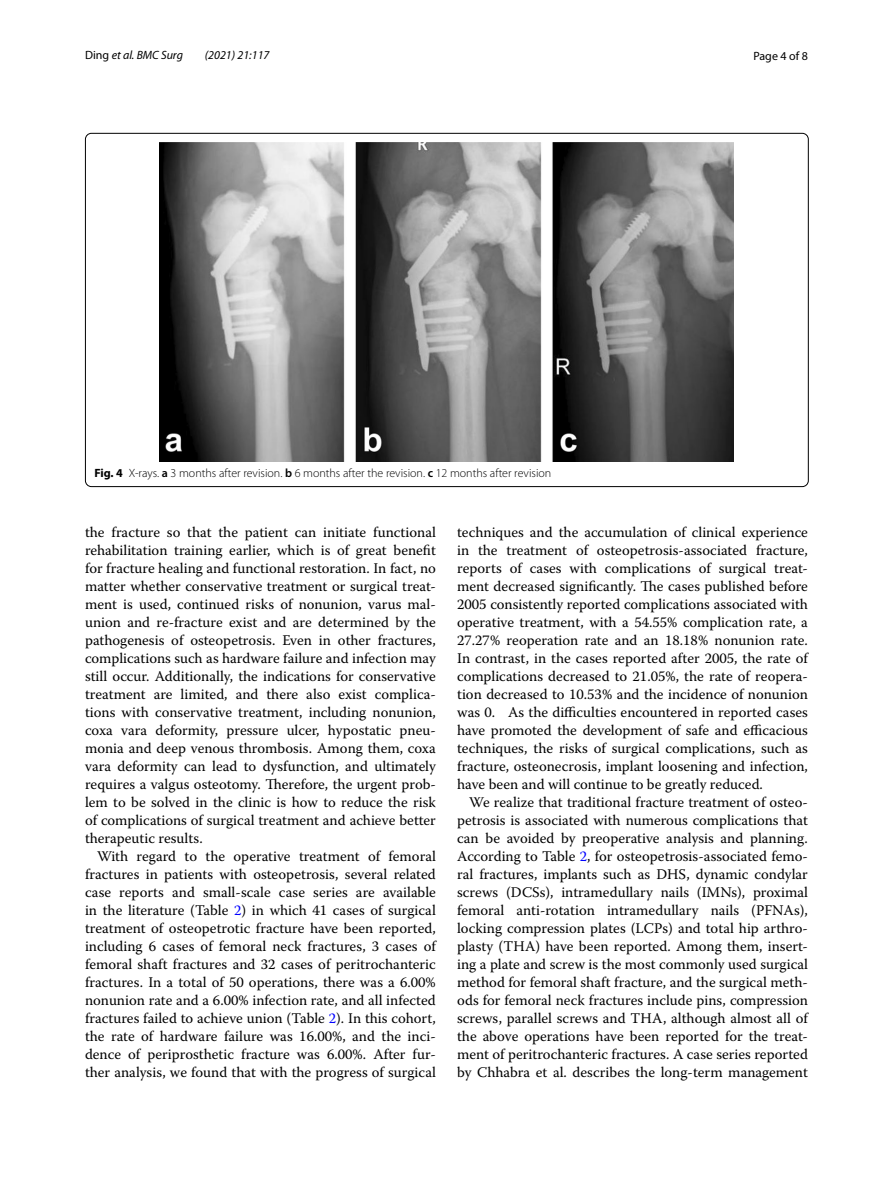
<style>
.page{position:relative;width:893px;height:1187px;background:#fff}
.page>*{position:absolute;margin:0;border:0;box-sizing:border-box;transform-origin:0 0}
.t1{font:14.7px/18px "Warnock Pro";color:#000;text-align:justify}
.t2{font:300 12px "Myriad Pro";color:#000}
.t3{font:italic 12px "Myriad Pro";color:#000}
.t4{font:12px "Myriad Pro";color:#000}
.s1{font-style:normal}
.s2{font-weight:700}
.s3{font-weight:600}
.s4{color:#00f}
</style>
<div class="page">
<img style="left:160px;top:142px;width:574px;height:319px">
<p class="t3" style="left:85px;top:48px;width:99px"><span class="s1">Ding</span> et al. BMC Surg</p>
<p class="t3" style="left:205px;top:48px;width:66px">(2021) 21:117</p>
<p class="t4" style="left:753px;top:48px;width:56px">Page 4 of 8</p>
<p class="t2" style="left:94px;top:466px;width:458px"><span class="s2">Fig. 4</span> X-rays. <span class="s3">a</span> 3 months after revision. <span class="s3">b</span> 6 months after the revision. <span class="s3">c</span> 12 months after revision</p>
<p class="t1" style="left:85px;top:522px;width:352px">the fracture so that the patient can initiate functional rehabilitation training earlier, which is of great benefit for fracture healing and functional restoration. In fact, no matter whether conservative treatment or surgical treat&shy;ment is used, continued risks of nonunion, varus mal&shy;union and re-fracture exist and are determined by the pathogenesis of osteopetrosis. Even in other fractures, complications such as hardware failure and infection may still occur. Additionally, the indications for conservative treatment are limited, and there also exist complica&shy;tions with conservative treatment, including nonunion, coxa vara deformity, pressure ulcer, hypostatic pneu&shy;monia and deep venous thrombosis. Among them, coxa vara deformity can lead to dysfunction, and ultimately requires a valgus osteotomy. Therefore, the urgent prob&shy;lem to be solved in the clinic is how to reduce the risk of complications of surgical treatment and achieve better therapeutic results.</p>
<p class="t1" style="left:85px;top:846px;width:352px;text-indent:12px">With regard to the operative treatment of femoral fractures in patients with osteopetrosis, several related case reports and small-scale case series are available in the literature (Table <span class="s4">2</span>) in which 41 cases of surgical treatment of osteopetrotic fracture have been reported, including 6 cases of femoral neck fractures, 3 cases of femoral shaft fractures and 32 cases of peritrochanteric fractures. In a total of 50 operations, there was a 6.00% nonunion rate and a 6.00% infection rate, and all infected fractures failed to achieve union (Table <span class="s4">2</span>). In this cohort, the rate of hardware failure was 16.00%, and the inci&shy;dence of periprosthetic fracture was 6.00%. After fur&shy;ther analysis, we found that with the progress of surgical</p>
<p class="t1" style="left:457px;top:522px;width:352px">techniques and the accumulation of clinical experience in the treatment of osteopetrosis-associated fracture, reports of cases with complications of surgical treat&shy;ment decreased significantly. The cases published before 2005 consistently reported complications associated with operative treatment, with a 54.55% complication rate, a 27.27% reoperation rate and an 18.18% nonunion rate.<br>In contrast, in the cases reported after 2005, the rate of complications decreased to 21.05%, the rate of reopera&shy;tion decreased to 10.53% and the incidence of nonunion was 0. As the difficulties encountered in reported cases have promoted the development of safe and efficacious techniques, the risks of surgical complications, such as fracture, osteonecrosis, implant loosening and infection, have been and will continue to be greatly reduced.</p>
<p class="t1" style="left:457px;top:792px;width:352px;text-indent:12px">We realize that traditional fracture treatment of osteo&shy;petrosis is associated with numerous complications that can be avoided by preoperative analysis and planning.<br>According to Table <span class="s4">2</span>, for osteopetrosis-associated femo&shy;ral fractures, implants such as DHS, dynamic condylar screws (DCSs), intramedullary nails (IMNs), proximal femoral anti-rotation intramedullary nails (PFNAs), locking compression plates (LCPs) and total hip arthro&shy;plasty (THA) have been reported. Among them, insert&shy;ing a plate and screw is the most commonly used surgical method for femoral shaft fracture, and the surgical meth&shy;ods for femoral neck fractures include pins, compression screws, parallel screws and THA, although almost all of the above operations have been reported for the treat&shy;ment of peritrochanteric fractures. A case series reported by Chhabra et al. describes the long-term management</p>
</div>
